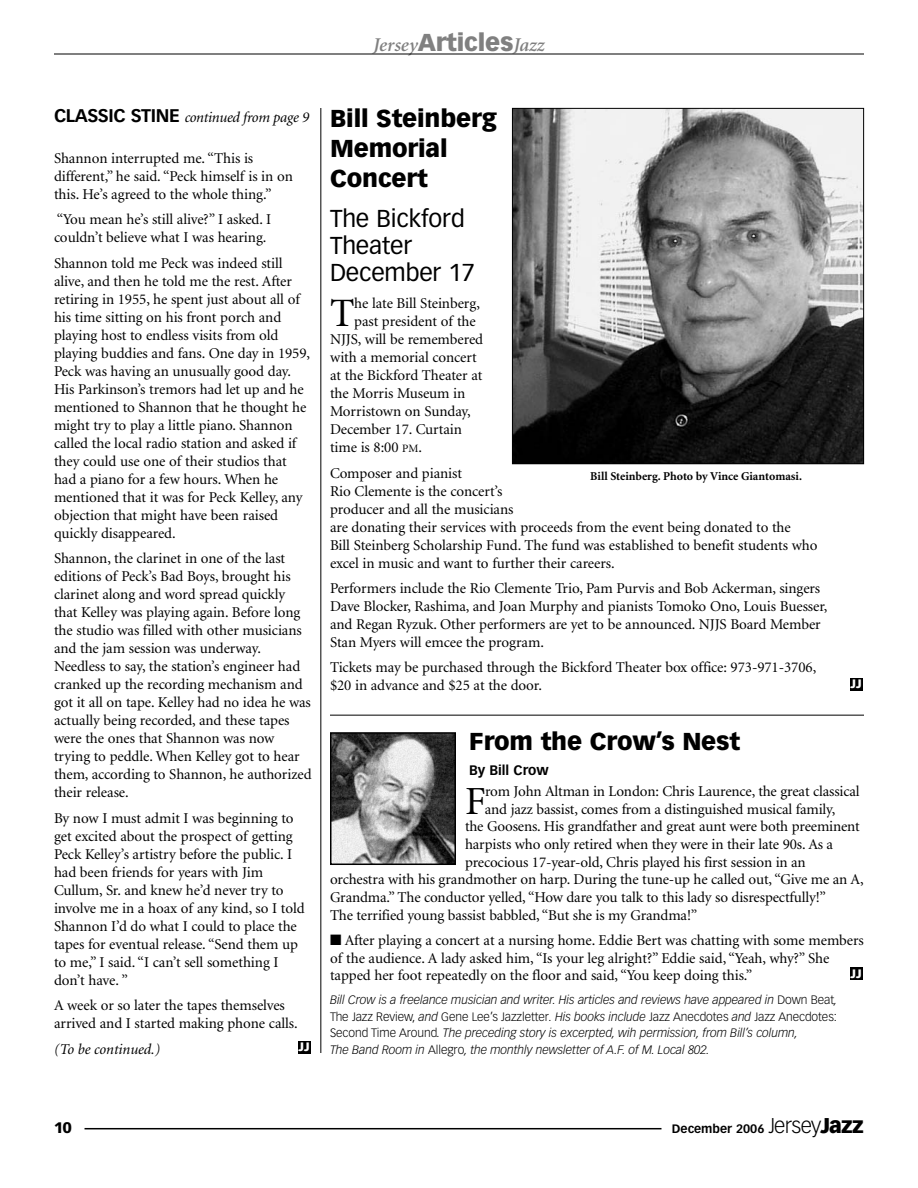
<style>
.page{position:relative;width:918px;height:1188px;background:#fff}
.page>*{position:absolute;margin:0;border:0;box-sizing:border-box;transform-origin:0 0}
.t1{font:40.35px "Minion";color:#000}
.t2{font:39.9px "Minion";color:#000}
.t3{font:900 24px/30px "Vectora LH";letter-spacing:-.005em;color:#000}
.t4{font:24px/27px "Vectora LH";letter-spacing:-.005em;color:#000}
.t5{font:italic 600 19.5px "Minion";color:#808080}
.t6{font:15px/18px "Minion";letter-spacing:-.005em;color:#000}
.t7{font:italic 15px "Minion";letter-spacing:-.02em;color:#000}
.t8{font:900 15px "Vectora LH";color:#000}
.t9{font:700 13.5px "Vectora LH";letter-spacing:-.005em;color:#000}
.t10{font:italic 300 12px/16.5px "Vectora LH";letter-spacing:-.005em;color:#000}
.t11{font:700 12px "Minion";color:#000}
.t12{font:700 12px "Vectora LH";color:#000}
.t13{font:900 12px "Vectora LH";color:#fff}
.s1{font-family:"Vectora LH";font-weight:900;font-style:normal;font-size:24px}
.s2{font-family:"Vectora LH";font-weight:700;font-style:normal;font-size:18px}
.s3{font-size:11.25px}
.s4{font-style:normal}
.s5{font-weight:300;font-size:21px}
.s6{font-weight:900;font-size:21px}
</style>
<div class="page">
<hr style="left:85px;top:1128px;width:577px;height:1px;background:#000">
<hr style="left:54px;top:54px;width:810px;height:1px;background:#000">
<hr style="left:330px;top:715px;width:534px;height:1px;background:#000">
<hr style="left:321px;top:108px;width:1px;height:945px;background:#000">
<div style="left:850px;top:968px;width:12px;height:12px;background:#000"></div>
<img style="left:333px;top:735px;width:120px;height:127px">
<div style="left:330px;top:732px;width:126px;height:133px;border:2px solid #000"></div>
<div style="left:298px;top:1041px;width:12px;height:13px;background:#000"></div>
<div style="left:850px;top:678px;width:12px;height:12px;background:#000"></div>
<img style="left:514px;top:110px;width:348px;height:352px">
<div style="left:512px;top:108px;width:352px;height:356px;border:1px solid #000"></div>
<h3 class="t5" style="left:373px;top:37px;width:173px">Jersey<span class="s1">Articles</span>Jazz</h3>
<p class="t7" style="left:54px;top:111px;width:257px"><span class="s2">CLASSIC STINE</span> continued from page 9</p>
<p class="t6" style="left:54px;top:150px;width:240px">Shannon interrupted me. “This is different,” he said. “Peck himself is in on this. He’s agreed to the whole thing.”</p>
<p class="t6" style="left:54px;top:212px;width:219px">“You mean he’s still alive?” I asked. I couldn’t believe what I was hearing.</p>
<p class="t6" style="left:54px;top:255px;width:258px">Shannon told me Peck was indeed still alive, and then he told me the rest. After retiring in 1955, he spent just about all of his time sitting on his front porch and playing host to endless visits from old playing buddies and fans. One day in 1959, Peck was having an unusually good day.<br>His Parkinson’s tremors had let up and he mentioned to Shannon that he thought he might try to play a little piano. Shannon called the local radio station and asked if they could use one of their studios that had a piano for a few hours. When he mentioned that it was for Peck Kelley, any objection that might have been raised quickly disappeared.</p>
<p class="t6" style="left:54px;top:551px;width:259px">Shannon, the clarinet in one of the last editions of Peck’s Bad Boys, brought his clarinet along and word spread quickly that Kelley was playing again. Before long the studio was filled with other musicians and the jam session was underway.<br>Needless to say, the station’s engineer had cranked up the recording mechanism and got it all on tape. Kelley had no idea he was actually being recorded, and these tapes were the ones that Shannon was now trying to peddle. When Kelley got to hear them, according to Shannon, he authorized their release.</p>
<p class="t6" style="left:54px;top:810px;width:252px">By now I must admit I was beginning to get excited about the prospect of getting Peck Kelley’s artistry before the public. I had been friends for years with Jim Cullum, Sr. and knew he’d never try to involve me in a hoax of any kind, so I told Shannon I’d do what I could to place the tapes for eventual release. “Send them up to me,” I said. “I can’t sell something I don’t have. ”</p>
<p class="t6" style="left:54px;top:998px;width:245px">A week or so later the tapes themselves arrived and I started making phone calls.</p>
<p class="t7" style="left:54px;top:1043px;width:108px">(To be continued.)</p>
<p class="t13" style="left:299px;top:1042px;width:13px">JJ</p>
<h3 class="t3" style="left:330px;top:105px;width:168px">Bill Steinberg<br>Memorial<br>Concert</h3>
<h3 class="t4" style="left:330px;top:207px;width:147px">The Bickford<br>Theater<br>December 17</h3>
<h1 class="t1" style="left:330px;top:297px;width:26px">T</h1>
<p class="t6" style="left:354px;top:296px;width:127px">he late Bill Steinberg,</p>
<p class="t6" style="left:354px;top:314px;width:123px">past president of the</p>
<p class="t6" style="left:330px;top:332px;width:155px">NJJS, will be remembered</p>
<p class="t6" style="left:330px;top:350px;width:148px">with a memorial concert</p>
<p class="t6" style="left:330px;top:368px;width:154px">at the Bickford Theater at</p>
<p class="t6" style="left:330px;top:386px;width:137px">the Morris Museum in</p>
<p class="t6" style="left:330px;top:404px;width:142px">Morristown on Sunday,</p>
<p class="t6" style="left:330px;top:422px;width:133px">December 17. Curtain</p>
<p class="t6" style="left:330px;top:440px;width:94px">time is 8:00 <span class="s3">PM</span>.</p>
<p class="t6" style="left:330px;top:465px;width:489px">Composer and pianist<br>Rio Clemente is the concert’s<br>producer and all the musicians<br>are donating their services with proceeds from the event being donated to the<br>Bill Steinberg Scholarship Fund. The fund was established to benefit students who excel in music and want to further their careers.</p>
<p class="t6" style="left:330px;top:580px;width:499px">Performers include the Rio Clemente Trio, Pam Purvis and Bob Ackerman, singers Dave Blocker, Rashima, and Joan Murphy and pianists Tomoko Ono, Louis Buesser, and Regan Ryzuk. Other performers are yet to be announced. NJJS Board Member Stan Myers will emcee the program.</p>
<p class="t6" style="left:330px;top:660px;width:488px">Tickets may be purchased through the Bickford Theater box office: 973-971-3706, $20 in advance and $25 at the door.</p>
<p class="t11" style="left:590px;top:471px;width:213px">Bill Steinberg. Photo by Vince Giantomasi.</p>
<p class="t13" style="left:851px;top:678px;width:13px">JJ</p>
<h3 class="t3" style="left:469px;top:728px;width:272px">From the Crow’s Nest</h3>
<p class="t9" style="left:469px;top:765px;width:81px">By Bill Crow</p>
<h2 class="t2" style="left:465px;top:785px;width:22px">F</h2>
<p class="t6" style="left:485px;top:783px;width:376px">rom John Altman in London: Chris Laurence, the great classical</p>
<p class="t6" style="left:485px;top:801px;width:352px">and jazz bassist, comes from a distinguished musical family,</p>
<p class="t6" style="left:465px;top:819px;width:396px">the Goosens. His grandfather and great aunt were both preeminent</p>
<p class="t6" style="left:465px;top:836px;width:370px">harpists who only retired when they were in their late 90s. As a</p>
<p class="t6" style="left:465px;top:854px;width:342px">precocious 17-year-old, Chris played his first session in an</p>
<p class="t6" style="left:330px;top:872px;width:535px">orchestra with his grandmother on harp. During the tune-up he called out, “Give me an A,</p>
<p class="t6" style="left:330px;top:890px;width:498px">Grandma.” The conductor yelled, “How dare you talk to this lady so disrespectfully!”</p>
<p class="t6" style="left:330px;top:907px;width:369px">The terrified young bassist babbled, “But she is my Grandma!”</p>
<p class="t6" style="left:330px;top:933px;width:535px">■ After playing a concert at a nursing home. Eddie Bert was chatting with some members of the audience. A lady asked him, “Is your leg alright?” Eddie said, “Yeah, why?” She tapped her foot repeatedly on the floor and said, “You keep doing this.”</p>
<p class="t10" style="left:330px;top:993px;width:509px">Bill Crow is a freelance musician and writer. His articles and reviews have appeared in <span class="s4">Down Beat</span>, <span class="s4">The Jazz Review,</span> and <span class="s4">Gene Lee’s Jazzletter</span>. His books include <span class="s4">Jazz Anecdotes</span> and <span class="s4">Jazz Anecdotes:<br>Second Time Around</span>. The preceding story is excerpted, wih permission, from Bill’s column,<br>The Band Room in <span class="s4">Allegro</span>, the monthly newsletter of A.F. of M. Local 802.</p>
<p class="t13" style="left:851px;top:968px;width:13px">JJ</p>
<p class="t8" style="left:54px;top:1121px;width:19px">10</p>
<p class="t12" style="left:672px;top:1124px;width:194px">December 2006 <span class="s5">Jersey</span><span class="s6">Jazz</span></p>
</div>
